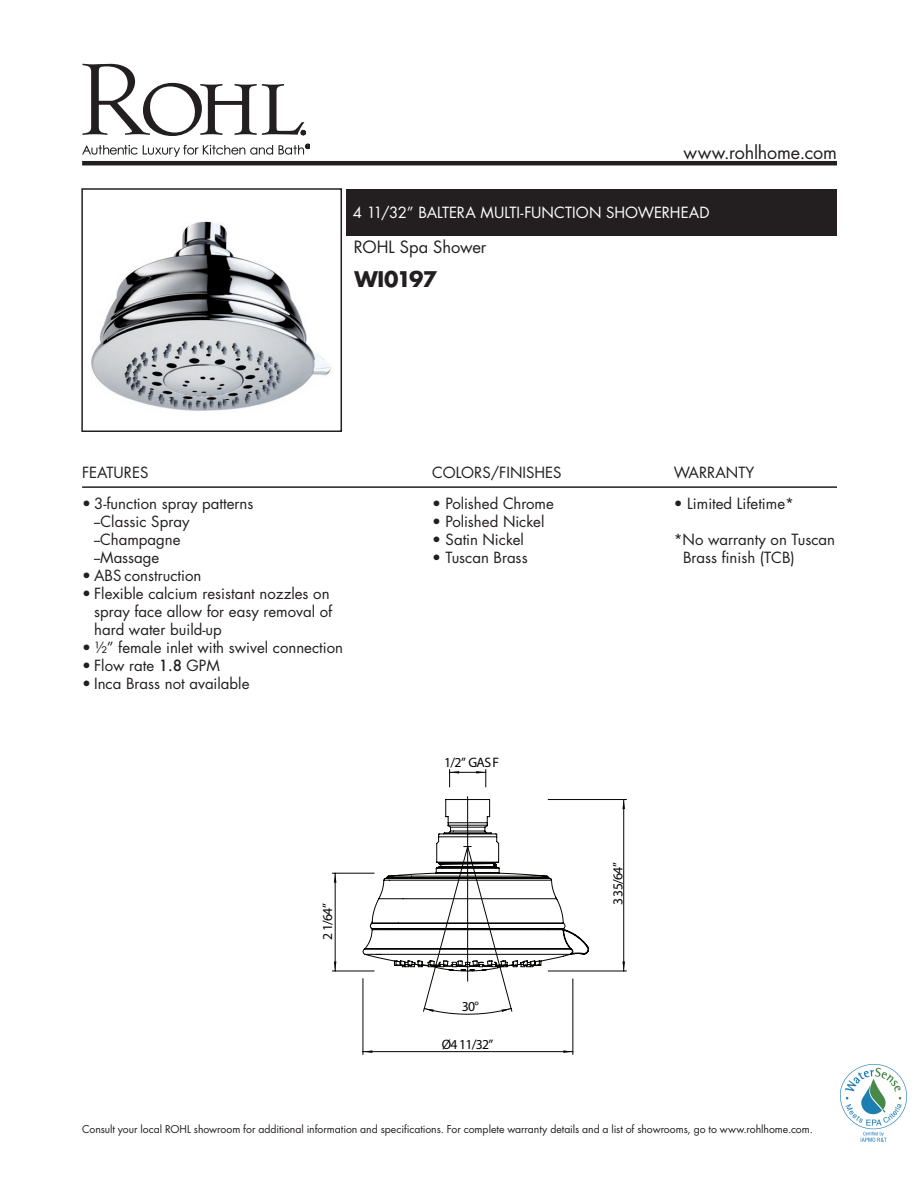
<style>
.page{position:relative;width:918px;height:1188px;background:#fff}
.page>*{position:absolute;margin:0;border:0;box-sizing:border-box;transform-origin:0 0}
.Product_Info_Nest{font:700 21px "Futura";letter-spacing:-.035em;color:#231f20}
.t1{font:18px "Futura";letter-spacing:-.005em;color:#231f20}
.t2{font:16.5px "Futura";color:#231f20}
.Product_Info_Nest-2{font:15px/18px "Futura";color:#231f20}
.Suggested_Retail_Pri{font:15px "Futura";letter-spacing:-.005em;color:#231f20}
.Product_Title_Bar{font:15px "Futura";color:#fff}
.t3{font:13.65px "Myriad Pro";letter-spacing:-.05em;color:#040503}
.t4{font:10.5px "Futura";letter-spacing:-.005em;color:#231f20}
.s1{font-weight:500}
</style>
<div class="page">
<svg style="left:82px;top:64px;width:224px;height:72px"></svg>
<svg style="left:82px;top:145px;width:191px;height:12px"></svg>
<svg style="left:279px;top:144px;width:31px;height:11px"></svg>
<hr style="left:82px;top:161px;width:755px;height:4px;background:#231f20">
<hr style="left:82px;top:486px;width:755px;height:2px;background:#231f20">
<div style="left:346px;top:189px;width:491px;height:46px;background:#231f20"></div>
<img style="left:91px;top:221px;width:240px;height:190px">
<div style="left:81px;top:188px;width:261px;height:244px;border:2px solid #231f20"></div>
<svg style="left:362px;top:1015px;width:211px;height:40px"></svg>
<svg style="left:363px;top:1050px;width:9px;height:3px"></svg>
<svg style="left:563px;top:1050px;width:10px;height:3px"></svg>
<hr style="left:623px;top:800px;width:1px;height:171px;background:#040503">
<hr style="left:548px;top:971px;width:79px;height:1px;background:#040503">
<hr style="left:548px;top:799px;width:79px;height:1px;background:#040503">
<svg style="left:622px;top:800px;width:3px;height:9px"></svg>
<svg style="left:622px;top:961px;width:3px;height:10px"></svg>
<hr style="left:335px;top:873px;width:1px;height:98px;background:#040503">
<hr style="left:332px;top:873px;width:42px;height:1px;background:#040503">
<hr style="left:332px;top:971px;width:42px;height:1px;background:#040503">
<svg style="left:334px;top:961px;width:2px;height:10px"></svg>
<svg style="left:334px;top:874px;width:2px;height:9px"></svg>
<hr style="left:450px;top:772px;width:36px;height:1px;background:#040503">
<svg style="left:476px;top:769px;width:11px;height:18px"></svg>
<svg style="left:449px;top:769px;width:10px;height:18px"></svg>
<svg style="left:362px;top:797px;width:227px;height:218px"></svg>
<img style="left:841px;top:1065px;width:65px;height:77px">
<p class="t1" style="left:683px;top:140px;width:155px">www.rohlhome.com</p>
<p class="Product_Title_Bar" style="left:353px;top:202px;width:358px">4 11/32” BALTERA MULTI-FUNCTION SHOWERHEAD</p>
<p class="t2" style="left:354px;top:236px;width:134px">ROHL Spa Shower</p>
<p class="Product_Info_Nest" style="left:354px;top:264px;width:84px">WI0197</p>
<p class="Product_Info_Nest-2" style="left:82px;top:463px;width:68px">FEATURES</p>
<p class="Product_Info_Nest-2" style="left:94px;top:495px;width:161px;text-indent:-12px">• 3-function spray patterns --Classic Spray --Champagne<br>--Massage</p>
<p class="Product_Info_Nest-2" style="left:82px;top:567px;width:121px">• ABS construction</p>
<p class="Product_Info_Nest-2" style="left:94px;top:585px;width:240px;line-height:17.5px;text-indent:-12px">• Flexible calcium resistant nozzles on spray face allow for easy removal of hard water build-up</p>
<p class="Product_Info_Nest-2" style="left:82px;top:638px;width:263px">• ½” female inlet with swivel connection</p>
<p class="Product_Info_Nest-2" style="left:82px;top:656px;width:139px">• Flow rate <span class="s1">1.8</span> GPM</p>
<p class="Product_Info_Nest-2" style="left:82px;top:674px;width:169px">• Inca Brass not available</p>
<p class="t3" style="left:319px;top:940px;width:38px;rotate:-90deg">2 1/64”</p>
<p class="Product_Info_Nest-2" style="left:432px;top:463px;width:131px">COLORS/FINISHES</p>
<p class="Suggested_Retail_Pri" style="left:432px;top:494px;width:123px">• Polished Chrome</p>
<p class="Suggested_Retail_Pri" style="left:432px;top:512px;width:114px">• Polished Nickel</p>
<p class="Suggested_Retail_Pri" style="left:432px;top:530px;width:94px">• Satin Nickel</p>
<p class="Suggested_Retail_Pri" style="left:432px;top:548px;width:97px">• Tuscan Brass</p>
<p class="Product_Info_Nest-2" style="left:674px;top:463px;width:82px">WARRANTY</p>
<p class="Product_Info_Nest-2" style="left:674px;top:495px;width:122px">• Limited Lifetime*</p>
<p class="Product_Info_Nest-2" style="left:683px;top:531px;width:154px;text-indent:-9px">*No warranty on Tuscan<br>Brass finish (TCB)</p>
<p class="t3" style="left:444px;top:754px;width:57px">1/2” GAS F</p>
<p class="t3" style="left:462px;top:998px;width:19px">30°</p>
<p class="t3" style="left:442px;top:1036px;width:53px">Ø4 11/32”</p>
<p class="t3" style="left:609px;top:905px;width:44px;rotate:-90deg">3 35/64”</p>
<p class="t4" style="left:82px;top:1121px;width:732px">Consult your local ROHL showroom for additional information and specifications. For complete warranty details and a list of showrooms, go to www.rohlhome.com.</p>
</div>
